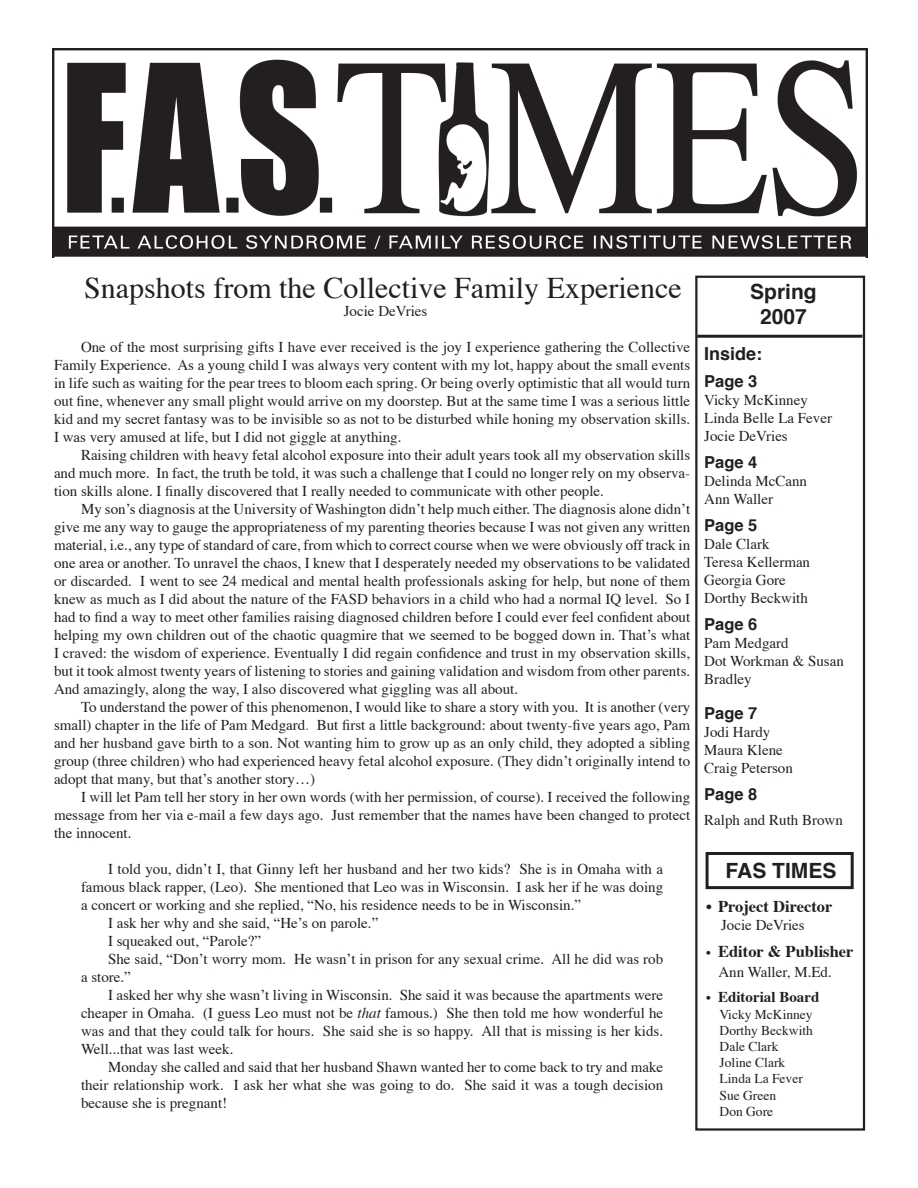
<style>
.page{position:relative;width:918px;height:1188px;background:#fff}
.page>*{position:absolute;margin:0;border:0;box-sizing:border-box;transform-origin:0 0}
.t1{font:30px "Times";color:#231f20}
.t2{font:700 21px/25.2px "Helvetica";color:#231f20;text-align:center}
.t3{font:700 18px "Helvetica";color:#231f20}
.t4{font:700 16.5px "Times";color:#231f20}
.t5{font:700 16.5px "Helvetica";color:#231f20}
.t6{font:15px/18px "Times";color:#231f20}
.t7{font:700 15px "Times";color:#231f20}
.t8{font:13.5px/16.2px "Times";color:#231f20}
.t9{font:700 13.5px "Times";color:#231f20}
.s1{color:#4968b1}
.s2{font-style:italic}
</style>
<div class="page">
<div style="left:695px;top:276px;width:170px;height:855px;border:2px solid #231f20"></div>
<hr style="left:697px;top:335px;width:165px;height:3px;background:#231f20">
<img style="left:52px;top:48px;width:815px;height:210px">
<div style="left:706px;top:852px;width:148px;height:37px;border:3px solid #231f20"></div>
<h1 class="t1" style="left:84px;top:260px;width:599px">Snapshots from the Collective Family Experience</h1>
<p class="t6" style="left:344px;top:301px;width:85px">Jocie DeVries</p>
<p class="t6" style="left:54px;top:337px;width:638px;text-align:justify;text-indent:27px">One of the most surprising gifts I have ever received is the joy I experience gathering the Collective Family Experience. As a young child I was always very content with my lot, happy about the small events in life such as waiting for the pear trees to bloom each spring. Or being overly optimistic that all would turn out fine, whenever any small plight would arrive on my doorstep. But at the same time I was a serious little kid and my secret fantasy was to be invisible so as not to be disturbed while honing my observation skills.<br>I was very amused at life, but I did not giggle at anything.</p>
<p class="t6" style="left:54px;top:445px;width:638px;text-align:justify;text-indent:27px">Raising children with heavy fetal alcohol exposure into their adult years took all my observation skills and much more. In fact, the truth be told, it was such a challenge that I could no longer rely on my observa&shy;tion skills alone. I finally discovered that I really needed to communicate with other people.</p>
<p class="t6" style="left:54px;top:499px;width:638px;text-align:justify;text-indent:27px">My son’s diagnosis at the University of Washington didn’t help much either. The diagnosis alone didn’t give me any way to gauge the appropriateness of my parenting theories because I was not given any written material, i.e., any type of standard of care, from which to correct course when we were obviously off track in one area or another. To unravel the chaos, I knew that I desperately needed my observations to be validated or discarded. I went to see 24 medical and mental health professionals asking for help, but none of them knew as much as I did about the nature of the FASD behaviors in a child who had a normal IQ level. So I had to find a way to meet other families raising diagnosed children before I could ever feel confident about helping my own children out of the chaotic quagmire that we seemed to be bogged down in. That’s what I craved: the wisdom of experience. Eventually I did regain confidence and trust in my observation skills, but it took almost twenty years of listening to stories and gaining validation and wisdom from other parents.<br>And amazingly, along the way, I also discovered what giggling was all about.</p>
<p class="t6" style="left:54px;top:697px;width:638px;text-align:justify;text-indent:27px">To understand the power of this phenomenon, I would like to share a story with you. It is another (very small) chapter in the life of Pam Medgard<span class="s1">.</span> But first a little background: about twenty-five years ago, Pam and her husband gave birth to a son. Not wanting him to grow up as an only child, they adopted a sibling group (three children) who had experienced heavy fetal alcohol exposure. (They didn’t originally intend to adopt that many, but that’s another story…)</p>
<p class="t6" style="left:54px;top:787px;width:638px;text-align:justify;text-indent:27px">I will let Pam tell her story in her own words (with her permission, of course). I received the following message from her via e-mail a few days ago. Just remember that the names have been changed to protect the innocent.</p>
<p class="t6" style="left:108px;top:859px;width:557px">I told you, didn’t I, that Ginny left her husband and her two kids? She is in Omaha with a</p>
<p class="t6" style="left:81px;top:877px;width:584px">famous black rapper, (Leo). She mentioned that Leo was in Wisconsin. I ask her if he was doing</p>
<p class="t6" style="left:81px;top:895px;width:502px">a concert or working and she replied, “No, his residence needs to be in Wisconsin.”</p>
<p class="t6" style="left:108px;top:913px;width:272px">I ask her why and she said, “He’s on parole.”</p>
<p class="t6" style="left:108px;top:931px;width:155px">I squeaked out, “Parole?”</p>
<p class="t6" style="left:108px;top:949px;width:557px">She said, “Don’t worry mom. He wasn’t in prison for any sexual crime. All he did was rob</p>
<p class="t6" style="left:81px;top:967px;width:51px">a store.”</p>
<p class="t6" style="left:108px;top:985px;width:557px">I asked her why she wasn’t living in Wisconsin. She said it was because the apartments were</p>
<p class="t6" style="left:81px;top:1003px;width:584px">cheaper in Omaha. (I guess Leo must not be <span class="s2">that</span> famous.) She then told me how wonderful he</p>
<p class="t6" style="left:81px;top:1021px;width:584px">was and that they could talk for hours. She said she is so happy. All that is missing is her kids.</p>
<p class="t6" style="left:81px;top:1039px;width:154px">Well...that was last week.</p>
<p class="t6" style="left:108px;top:1057px;width:557px">Monday she called and said that her husband Shawn wanted her to come back to try and make</p>
<p class="t6" style="left:81px;top:1075px;width:584px">their relationship work. I ask her what she was going to do. She said it was a tough decision</p>
<p class="t6" style="left:81px;top:1093px;width:148px">because she is pregnant!</p>
<h2 class="t2" style="left:750px;top:278px;width:68px">Spring<br>2007</h2>
<p class="t3" style="left:704px;top:338px;width:60px">Inside:</p>
<p class="t5" style="left:704px;top:367px;width:55px">Page 3</p>
<p class="t6" style="left:704px;top:390px;width:129px">Vicky McKinney<br>Linda Belle La Fever<br>Jocie DeVries</p>
<p class="t5" style="left:704px;top:448px;width:55px">Page 4</p>
<p class="t6" style="left:704px;top:471px;width:104px">Delinda McCann<br>Ann Waller</p>
<p class="t5" style="left:704px;top:511px;width:55px">Page 5</p>
<p class="t6" style="left:704px;top:534px;width:107px">Dale Clark<br>Teresa Kellerman<br>Georgia Gore<br>Dorthy Beckwith</p>
<p class="t5" style="left:704px;top:610px;width:55px">Page 6</p>
<p class="t6" style="left:704px;top:633px;width:141px">Pam Medgard<br>Dot Workman &amp; Susan<br>Bradley</p>
<p class="t5" style="left:704px;top:698px;width:55px">Page 7</p>
<p class="t6" style="left:704px;top:721px;width:90px">Jodi Hardy<br>Maura Klene<br>Craig Peterson</p>
<p class="t5" style="left:704px;top:779px;width:55px">Page 8</p>
<p class="t6" style="left:704px;top:810px;width:140px">Ralph and Ruth Brown</p>
<h2 class="t2" style="left:726px;top:857px;width:112px">FAS TIMES</h2>
<p class="t4" style="left:706px;top:891px;width:128px">• Project Director</p>
<p class="t6" style="left:721px;top:915px;width:85px">Jocie DeVries</p>
<p class="t4" style="left:718px;top:936px;width:137px">Editor &amp; Publisher</p>
<p class="t6" style="left:718px;top:962px;width:115px">Ann Waller, M.Ed.</p>
<p class="t7" style="left:718px;top:983px;width:103px">Editorial Board</p>
<p class="t8" style="left:719px;top:1005px;width:95px">Vicky McKinney<br>Dorthy Beckwith<br>Dale Clark<br>Joline Clark<br>Linda La Fever<br>Sue Green<br>Don Gore</p>
<p class="t9" style="left:706px;top:940px;width:6px">•</p>
<p class="t9" style="left:706px;top:985px;width:6px">•</p>
</div>
